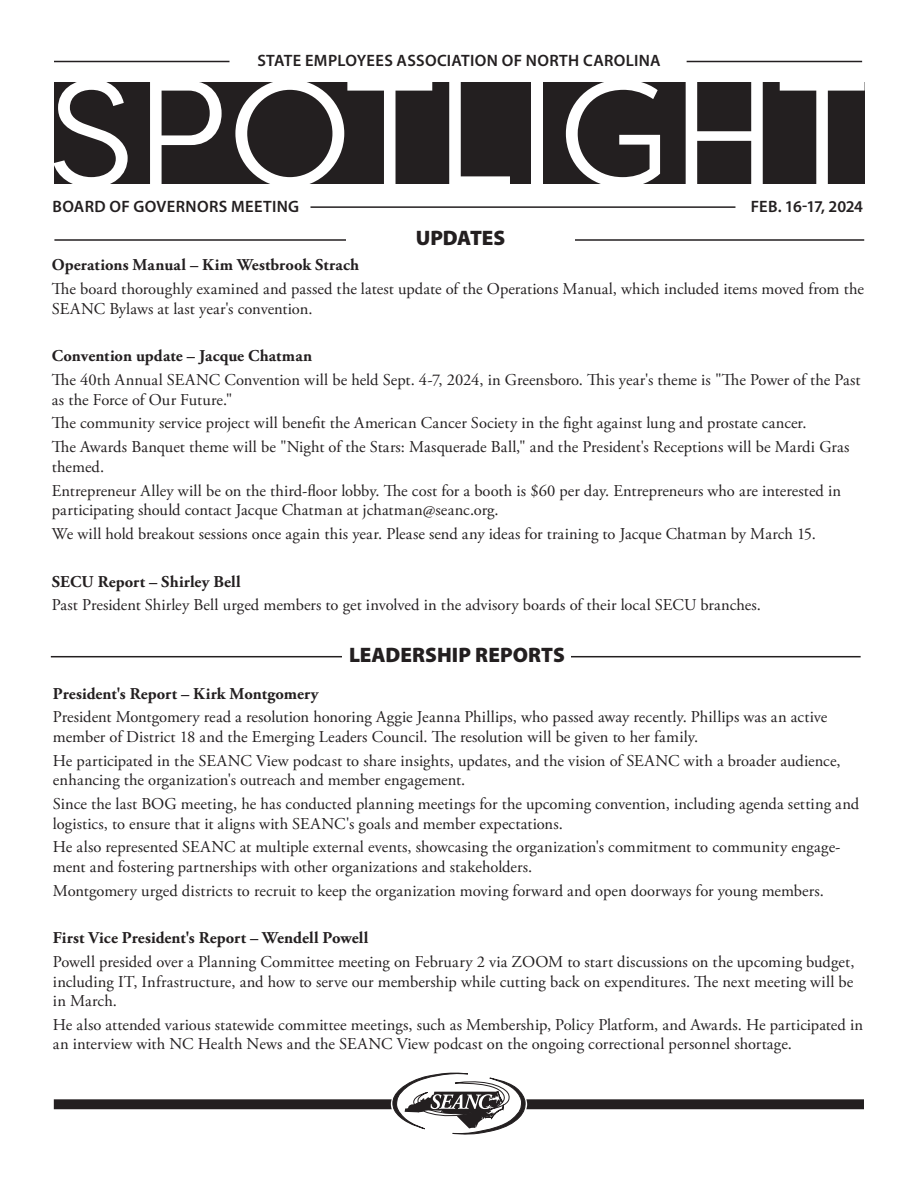
<style>
.page{position:relative;width:918px;height:1188px;background:#fff}
.page>*{position:absolute;margin:0;border:0;box-sizing:border-box;transform-origin:0 0}
.t1{font:150px "Filson Pro";color:#fff}
.t2{font:900 21px "Myriad Pro";color:#231f20}
.t3{font:16.5px/19.5px "Adobe Garamond Pro";letter-spacing:.005em;color:#231f20}
.t4{font:700 16.5px "Adobe Garamond Pro";letter-spacing:.005em;color:#231f20}
.t5{font:600 16.5px "Myriad Pro";letter-spacing:.02em;color:#231f20}
.t6{font:600 16.5px "Myriad Pro";letter-spacing:-.02em;color:#231f20}
</style>
<div class="page">
<hr style="left:51px;top:656px;width:810px;height:1px;background:#231f20">
<hr style="left:54px;top:239px;width:810px;height:2px;background:#231f20">
<div style="left:342px;top:646px;width:229px;height:20px;background:#fff"></div>
<div style="left:346px;top:230px;width:229px;height:20px;background:#fff"></div>
<div style="left:54px;top:83px;width:810px;height:101px;background:#231f20"></div>
<hr style="left:54px;top:61px;width:176px;height:1px;background:#231f20">
<hr style="left:310px;top:206px;width:425px;height:2px;background:#231f20">
<hr style="left:687px;top:61px;width:175px;height:1px;background:#231f20">
<svg style="left:54px;top:1073px;width:810px;height:61px"></svg>
<p class="t5" style="left:257px;top:50px;width:405px">STATE EMPLOYEES ASSOCIATION OF NORTH CAROLINA</p>
<h1 class="t1" style="left:48px;top:35px;width:821px">SPOTLIGHT</h1>
<p class="t5" style="left:53px;top:196px;width:248px">BOARD OF GOVERNORS MEETING</p>
<p class="t6" style="left:751px;top:196px;width:114px">FEB. 16-17, 2024</p>
<p class="t2" style="left:416px;top:224px;width:91px">UPDATES</p>
<p class="t4" style="left:52px;top:256px;width:309px">Operations Manual – Kim Westbrook Strach</p>
<p class="t3" style="left:52px;top:280px;width:814px">The board thoroughly examined and passed the latest update of the Operations Manual, which included items moved from the<br>SEANC Bylaws at last year's convention.</p>
<p class="t4" style="left:52px;top:346px;width:262px">Convention update – Jacque Chatman</p>
<p class="t3" style="left:52px;top:371px;width:810px">The 40th Annual SEANC Convention will be held Sept. 4-7, 2024, in Greensboro. This year's theme is "The Power of the Past as the Force of Our Future."</p>
<p class="t3" style="left:52px;top:412px;width:799px;line-height:23.9px">The community service project will benefit the American Cancer Society in the fight against lung and prostate cancer.<br>The Awards Banquet theme will be "Night of the Stars: Masquerade Ball," and the President's Receptions will be Mardi Gras</p>
<p class="t3" style="left:52px;top:455px;width:791px;line-height:23.9px">themed.<br>Entrepreneur Alley will be on the third-floor lobby. The cost for a booth is $60 per day. Entrepreneurs who are interested in</p>
<p class="t3" style="left:52px;top:499px;width:766px;line-height:23.9px">participating should contact Jacque Chatman at jchatman@seanc.org.<br>We will hold breakout sessions once again this year. Please send any ideas for training to Jacque Chatman by March 15.</p>
<p class="t4" style="left:52px;top:572px;width:190px">SECU Report – Shirley Bell</p>
<p class="t3" style="left:52px;top:596px;width:711px">Past President Shirley Bell urged members to get involved in the advisory boards of their local SECU branches.</p>
<p class="t2" style="left:349px;top:641px;width:217px">LEADERSHIP REPORTS</p>
<p class="t4" style="left:53px;top:684px;width:267px">President's Report – Kirk Montgomery</p>
<p class="t3" style="left:53px;top:708px;width:776px">President Montgomery read a resolution honoring Aggie Jeanna Phillips, who passed away recently. Phillips was an active member of District 18 and the Emerging Leaders Council. The resolution will be given to her family.</p>
<p class="t3" style="left:53px;top:751px;width:789px">He participated in the SEANC View podcast to share insights, updates, and the vision of SEANC with a broader audience, enhancing the organization's outreach and member engagement.</p>
<p class="t3" style="left:53px;top:795px;width:808px">Since the last BOG meeting, he has conducted planning meetings for the upcoming convention, including agenda setting and logistics, to ensure that it aligns with SEANC's goals and member expectations.</p>
<p class="t3" style="left:53px;top:838px;width:789px">He also represented SEANC at multiple external events, showcasing the organization's commitment to community engage&shy;ment and fostering partnerships with other organizations and stakeholders.</p>
<p class="t3" style="left:53px;top:881px;width:772px">Montgomery urged districts to recruit to keep the organization moving forward and open doorways for young members.</p>
<p class="t4" style="left:53px;top:928px;width:317px">First Vice President's Report – Wendell Powell</p>
<p class="t3" style="left:53px;top:953px;width:803px;text-align:justify">Powell presided over a Planning Committee meeting on February 2 via ZOOM to start discussions on the upcoming budget, including IT, Infrastructure, and how to serve our membership while cutting back on expenditures. The next meeting will be in March.</p>
<p class="t3" style="left:53px;top:1016px;width:812px">He also attended various statewide committee meetings, such as Membership, Policy Platform, and Awards. He participated in an interview with NC Health News and the SEANC View podcast on the ongoing correctional personnel shortage.</p>
</div>
